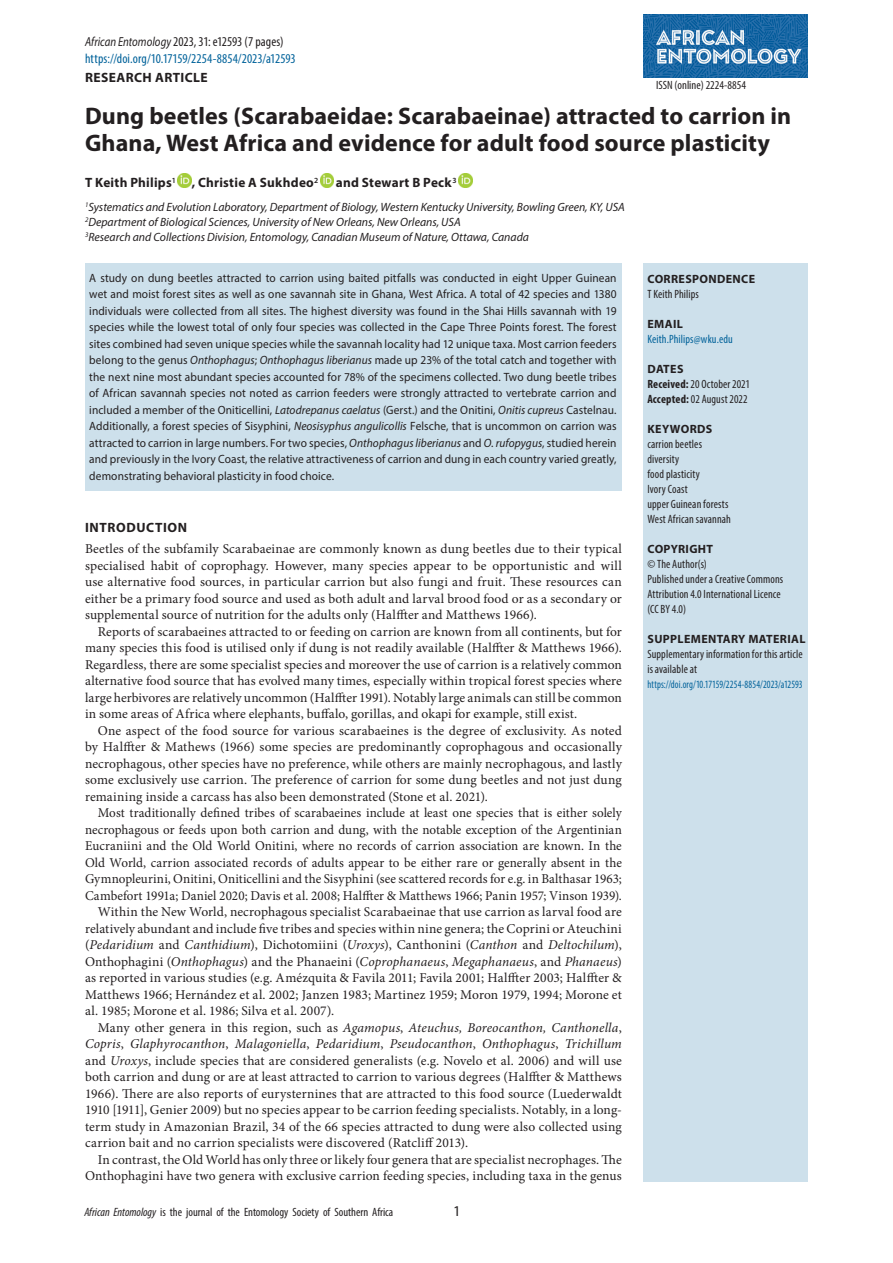
<style>
.page{position:relative;width:893px;height:1263px;background:#fff}
.page>*{position:absolute;margin:0;border:0;box-sizing:border-box;transform-origin:0 0}
.t1{font:700 24px/27px "Myriad Pro";letter-spacing:.005em;color:#231f20}
.t2{font:15px "Myriad Pro";color:#231f20}
.t3{font:13.5px/16.5px "Minion Pro";letter-spacing:.01em;color:#231f20;text-align:justify}
.t4{font:italic 13.5px "Minion Pro";letter-spacing:.01em;color:#231f20}
.t5{font:condensed 13.5px/16.5px "Myriad Pro";letter-spacing:.005em;color:#01629a}
.t6{font:700 13.5px "Myriad Pro";letter-spacing:.025em;color:#231f20}
.t7{font:700 13.5px "Myriad Pro";letter-spacing:.045em;color:#231f20}
.t8{font:12px/16.5px "Myriad Pro";letter-spacing:.01em;color:#231f20;text-align:justify;scale:.95 1}
.t9{font:condensed 12px/15px "Myriad Pro";letter-spacing:.01em;color:#231f20}
.t10{font:italic 12px/15px "Myriad Pro";color:#231f20}
.t11{font:700 12px "Myriad Pro";letter-spacing:.03em;color:#231f20}
.t12{font:condensed 12px "Myriad Pro";letter-spacing:.01em;color:#01629a}
.t13{font:condensed 11.1px "Myriad Pro";letter-spacing:.015em;color:#01629a;scale:.88 1}
.s1{font-style:italic;font-stretch:normal;font-size:13.05px;color:#231f20}
.s2{color:#231f20}
.s3{font-style:italic}
.s4{font-weight:700;font-stretch:normal}
.s5{font-weight:700}
.s6{font-style:normal}
</style>
<div class="page">
<div style="left:643px;top:264px;width:165px;height:918px;background:#cde0eb"></div>
<img style="left:643px;top:15px;width:165px;height:63px">
<div style="left:85px;top:264px;width:537px;height:227px;background:#cde0eb"></div>
<svg style="left:178px;top:174px;width:13px;height:13px"></svg>
<img style="left:320px;top:174px;width:14px;height:13px">
<img style="left:458px;top:174px;width:14px;height:13px">
<p class="t5" style="left:85px;top:33px;width:212px"><span class="s1">African Entomology</span> <span class="s2">2023, 31: e12593 (7 pages) </span>https://doi.org/10.17159/2254-8854/2023/a12593</p>
<p class="t6" style="left:85px;top:69px;width:124px">RESEARCH ARTICLE</p>
<p class="t9" style="left:656px;top:77px;width:91px">ISSN (online) 2224-8854</p>
<h1 class="t1" style="left:85px;top:102px;width:708px">Dung beetles (Scarabaeidae: Scarabaeinae) attracted to carrion in<br>Ghana, West Africa and evidence for adult food source plasticity</h1>
<p class="t6" style="left:85px;top:174px;width:235px">T Keith Philips<sup>1</sup> , Christie A Sukhdeo<sup>2</sup></p>
<p class="t6" style="left:336px;top:174px;width:122px">and Stewart B Peck<sup>3</sup></p>
<p class="t10" style="left:85px;top:200px;width:541px"><sup>1</sup>Systematics and Evolution Laboratory, Department of Biology, Western Kentucky University, Bowling Green, KY, USA<br><sup>2</sup>Department of Biological Sciences, University of New Orleans, New Orleans, USA<br><sup>3</sup>Research and Collections Division, Entomology, Canadian Museum of Nature, Ottawa, Canada</p>
<p class="t8" style="left:89px;top:269px;width:557px">A study on dung beetles attracted to carrion using baited pitfalls was conducted in eight Upper Guinean wet and moist forest sites as well as one savannah site in Ghana, West Africa. A total of 42 species and 1380 individuals were collected from all sites. The highest diversity was found in the Shai Hills savannah with 19 species while the lowest total of only four species was collected in the Cape Three Points forest. The forest sites combined had seven unique species while the savannah locality had 12 unique taxa. Most carrion feeders belong to the genus <span class="s3">Onthophagus</span>; <span class="s3">Onthophagus liberianus</span> made up 23% of the total catch and together with the next nine most abundant species accounted for 78% of the specimens collected. Two dung beetle tribes of African savannah species not noted as carrion feeders were strongly attracted to vertebrate carrion and included a member of the Oniticellini, <span class="s3">Latodrepanus caelatus</span> (Gerst.) and the Onitini, <span class="s3">Onitis cupreus</span> Castelnau.<br>Additionally, a forest species of Sisyphini, <span class="s3">Neosisyphus angulicollis</span> Felsche, that is uncommon on carrion was attracted to carrion in large numbers. For two species, <span class="s3">Onthophagus liberianus</span> and <span class="s3">O. rufopygus</span>, studied herein and previously in the Ivory Coast, the relative attractiveness of carrion and dung in each country varied greatly, demonstrating behavioral plasticity in food choice.</p>
<p class="t11" style="left:647px;top:271px;width:109px">CORRESPONDENCE</p>
<p class="t9" style="left:647px;top:287px;width:53px">T Keith Philips</p>
<p class="t11" style="left:647px;top:316px;width:37px">EMAIL</p>
<p class="t12" style="left:647px;top:332px;width:87px">Keith.Philips@wku.edu</p>
<p class="t9" style="left:647px;top:362px;width:104px"><span class="s4">DATES<br></span><span class="s5">Received:</span>20 October 2021<br><span class="s5">Accepted:</span>02 August 2022</p>
<p class="t11" style="left:647px;top:421px;width:66px">KEYWORDS</p>
<p class="t9" style="left:647px;top:437px;width:85px">carrion beetles diversity<br>food plasticity<br>Ivory Coast<br>upper Guinean forests<br>West African savannah</p>
<p class="t11" style="left:647px;top:541px;width:67px">COPYRIGHT</p>
<p class="t9" style="left:647px;top:557px;width:137px">© The Author(s)<br>Published under a Creative Commons<br>Attribution 4.0 International Licence (CC BY 4.0)</p>
<p class="t11" style="left:647px;top:631px;width:159px">SUPPLEMENTARY MATERIAL</p>
<p class="t9" style="left:647px;top:647px;width:157px">Supplementary information for this article is available at</p>
<p class="t13" style="left:647px;top:678px;width:178px">https://doi.org/10.17159/2254-8854/2023/a12593</p>
<p class="t7" style="left:85px;top:519px;width:103px">INTRODUCTION</p>
<p class="t3" style="left:85px;top:541px;width:538px">Beetles of the subfamily Scarabaeinae are commonly known as dung beetles due to their typical specialised habit of coprophagy. However, many species appear to be opportunistic and will use alternative food sources, in particular carrion but also fungi and fruit. These resources can either be a primary food source and used as both adult and larval brood food or as a secondary or supplemental source of nutrition for the adults only (Halffter and Matthews 1966).</p>
<p class="t3" style="left:85px;top:623px;width:538px;text-indent:13px">Reports of scarabaeines attracted to or feeding on carrion are known from all continents, but for many species this food is utilised only if dung is not readily available (Halffter &amp; Matthews 1966).<br>Regardless, there are some specialist species and moreover the use of carrion is a relatively common alternative food source that has evolved many times, especially within tropical forest species where large herbivores are relatively uncommon (Halffter 1991). Notably large animals can still be common in some areas of Africa where elephants, buffalo, gorillas, and okapi for example, still exist.</p>
<p class="t3" style="left:85px;top:722px;width:538px;text-indent:13px">One aspect of the food source for various scarabaeines is the degree of exclusivity. As noted by Halffter &amp; Mathews (1966) some species are predominantly coprophagous and occasionally necrophagous, other species have no preference, while others are mainly necrophagous, and lastly some exclusively use carrion. The preference of carrion for some dung beetles and not just dung remaining inside a carcass has also been demonstrated (Stone et al. 2021).</p>
<p class="t3" style="left:98px;top:805px;width:525px">Most traditionally defined tribes of scarabaeines include at least one species that is either solely</p>
<p class="t3" style="left:85px;top:821px;width:538px">necrophagous or feeds upon both carrion and dung, with the notable exception of the Argentinian</p>
<p class="t3" style="left:85px;top:838px;width:538px">Eucraniini and the Old World Onitini, where no records of carrion association are known. In the</p>
<p class="t3" style="left:85px;top:854px;width:538px">Old World, carrion associated records of adults appear to be either rare or generally absent in the</p>
<p class="t3" style="left:85px;top:871px;width:538px">Gymnopleurini, Onitini, Oniticellini and the Sisyphini (see scattered records for e.g. in Balthasar 1963;</p>
<p class="t3" style="left:85px;top:887px;width:538px">Cambefort 1991a; Daniel 2020; Davis et al. 2008; Halffter &amp; Matthews 1966; Panin 1957; Vinson 1939).</p>
<p class="t3" style="left:98px;top:904px;width:526px">Within the New World, necrophagous specialist Scarabaeinae that use carrion as larval food are</p>
<p class="t3" style="left:85px;top:920px;width:538px">relatively abundant and include five tribes and species within nine genera; the Coprini or Ateuchini</p>
<p class="t4" style="left:85px;top:936px;width:538px"><span class="s6">(</span>Pedaridium <span class="s6">and</span> Canthidium<span class="s6">), Dichotomiini (</span>Uroxys<span class="s6">), Canthonini (</span>Canthon <span class="s6">and</span> Deltochilum<span class="s6">),</span></p>
<p class="t4" style="left:85px;top:952px;width:538px"><span class="s6">Onthophagini (</span>Onthophagus<span class="s6">) and the Phanaeini (</span>Coprophanaeus<span class="s6">,</span> Megaphanaeus<span class="s6">, and</span> Phanaeus<span class="s6">)</span></p>
<p class="t3" style="left:85px;top:970px;width:538px">as reported in various studies (e.g. Amézquita &amp; Favila 2011; Favila 2001; Halffter 2003; Halffter &amp;</p>
<p class="t3" style="left:85px;top:986px;width:538px">Matthews 1966; Hernández et al. 2002; Janzen 1983; Martinez 1959; Moron 1979, 1994; Morone et</p>
<p class="t3" style="left:85px;top:1003px;width:251px">al. 1985; Morone et al. 1986; Silva et al. 2007).</p>
<p class="t4" style="left:98px;top:1018px;width:526px"><span class="s6">Many other genera in this region, such as</span> Agamopus<span class="s6">,</span> Ateuchus, Boreocanthon, Canthonella<span class="s6">,</span></p>
<p class="t4" style="left:85px;top:1035px;width:538px">Copris<span class="s6">,</span> Glaphyrocanthon<span class="s6">,</span> Malagoniella<span class="s6">,</span> Pedaridium<span class="s6">,</span> Pseudocanthon<span class="s6">,</span> Onthophagus<span class="s6">,</span> Trichillum</p>
<p class="t3" style="left:85px;top:1052px;width:538px">and <span class="s3">Uroxys</span>, include species that are considered generalists (e.g. Novelo et al. 2006) and will use</p>
<p class="t3" style="left:85px;top:1069px;width:538px">both carrion and dung or are at least attracted to carrion to various degrees (Halffter &amp; Matthews</p>
<p class="t3" style="left:85px;top:1085px;width:538px">1966). There are also reports of eurysternines that are attracted to this food source (Luederwaldt</p>
<p class="t3" style="left:85px;top:1102px;width:538px">1910 [1911], Genier 2009) but no species appear to be carrion feeding specialists. Notably, in a long-</p>
<p class="t3" style="left:85px;top:1118px;width:538px">term study in Amazonian Brazil, 34 of the 66 species attracted to dung were also collected using</p>
<p class="t3" style="left:85px;top:1135px;width:385px">carrion bait and no carrion specialists were discovered (Ratcliff 2013).</p>
<p class="t3" style="left:98px;top:1151px;width:525px">In contrast, the Old World has only three or likely four genera that are specialist necrophages. The</p>
<p class="t3" style="left:85px;top:1168px;width:538px">Onthophagini have two genera with exclusive carrion feeding species, including taxa in the genus</p>
<p class="t9" style="left:84px;top:1204px;width:310px"><span class="s3">African Entomology</span> is the journal of the Entomology Society of Southern Africa</p>
<p class="t2" style="left:453px;top:1201px;width:9px">1</p>
</div>
